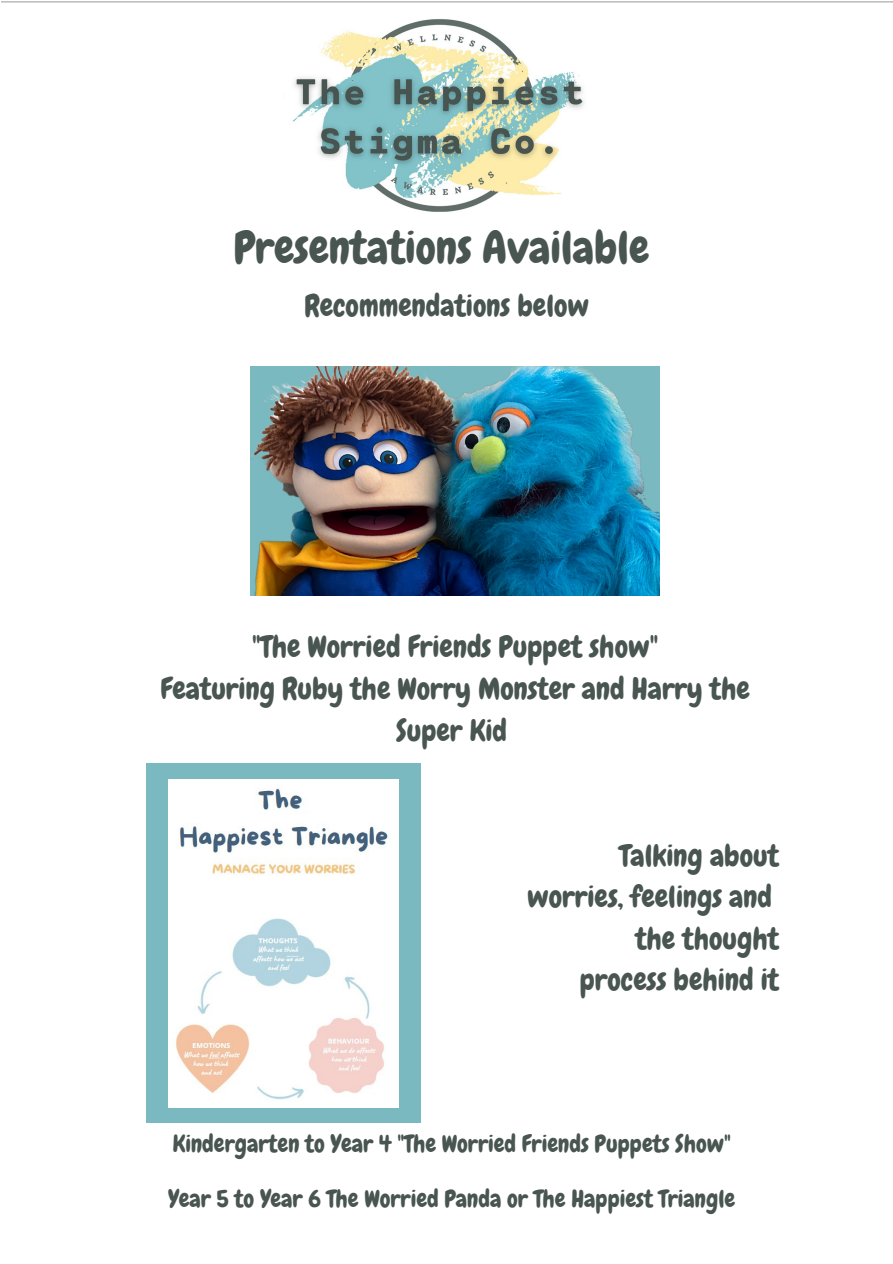
<style>
.page{position:relative;width:893px;height:1264px;background:#fff}
.page>*{position:absolute;margin:0;border:0;box-sizing:border-box;transform-origin:0 0}
.t1{font:45px "Chewy";color:#495551}
.t2{font:30px/41.5px "Chewy";color:#495551;text-align:center}
.t3{font:24px "Chewy";color:#495551}
</style>
<div class="page">
<img style="left:1px;top:1px;width:891px;height:387px">
<img style="left:284px;top:18px;width:325px;height:197px">
<img style="left:250px;top:367px;width:409px;height:228px">
<div style="left:146px;top:763px;width:274px;height:360px;background:#7ab9bf"></div>
<img style="left:168px;top:779px;width:231px;height:328px">
<p class="t1" style="left:234px;top:219px;width:417px">Presentations Available</p>
<p class="t2" style="left:304px;top:284px;width:286px">Recommendations below</p>
<p class="t2" style="left:252px;top:626px;width:408px">"The Worried Friends Puppet show"</p>
<p class="t2" style="left:160px;top:668px;width:591px">Featuring Ruby the Worry Monster and Harry the<br>Super Kid</p>
<p class="t2" style="left:619px;top:834px;width:161px">Talking about</p>
<p class="t2" style="left:527px;top:876px;width:246px">worries, feelings and</p>
<p class="t2" style="left:635px;top:917px;width:145px">the thought</p>
<p class="t2" style="left:579px;top:959px;width:201px">process behind it</p>
<p class="t3" style="left:173px;top:1128px;width:559px">Kindergarten to Year 4 "The Worried Friends Puppets Show"</p>
<p class="t3" style="left:168px;top:1183px;width:568px">Year 5 to Year 6 The Worried Panda or The Happiest Triangle</p>
</div>
